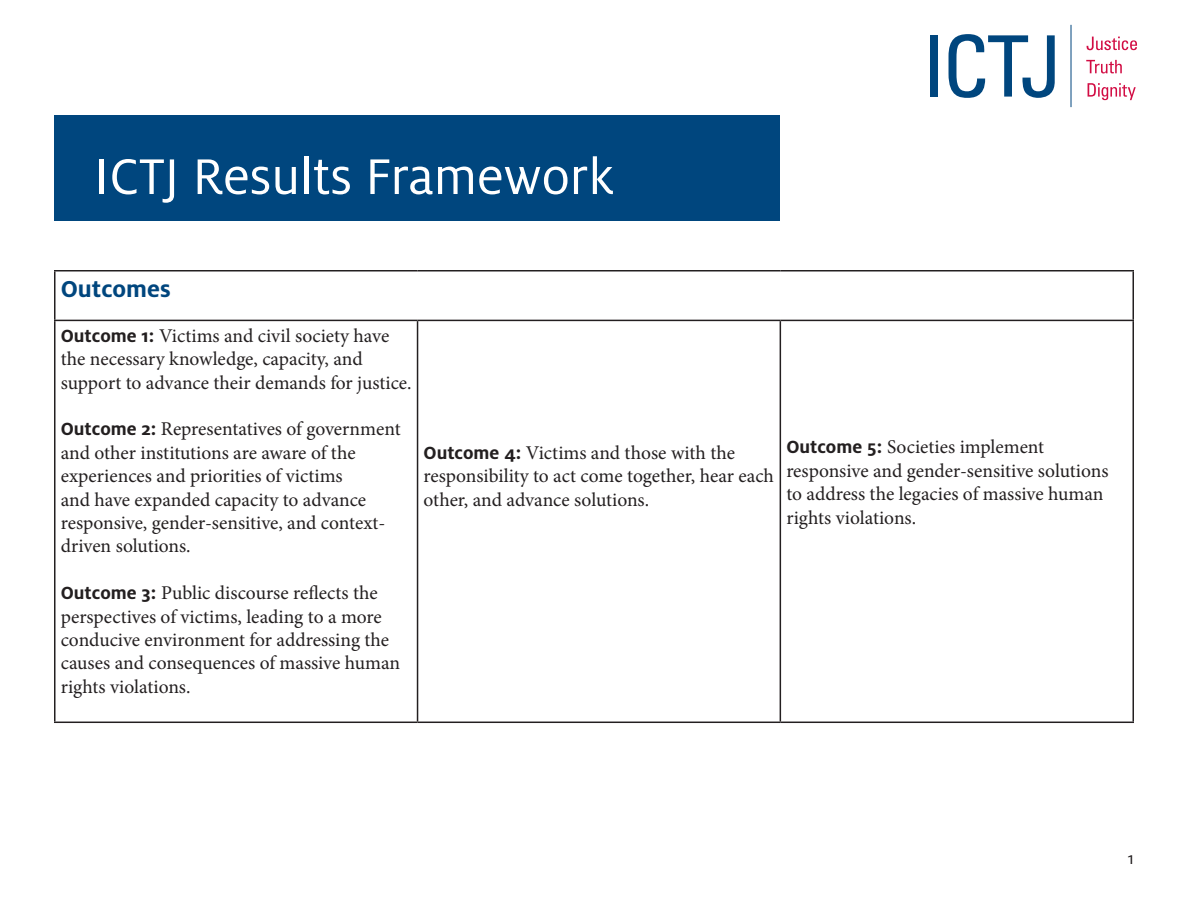
<style>
.page{position:relative;width:1188px;height:918px;background:#fff}
.page>*{position:absolute;margin:0;border:0;box-sizing:border-box;transform-origin:0 0}
.Photo_Caption_-_Text{font:55.5px "Milo OT";color:#fff}
.headline{font:700 25.5px "Milo OT";color:#00467e}
.t1{font:19.5px/23.4px "Minion Pro";color:#231f20}
.t2{font:18px "Milo OT";color:#231f20}
.s1{font-family:"Milo OT";font-weight:700}
</style>
<div class="page">
<div style="left:930px;top:35px;width:8px;height:62px;background:#00467e"></div>
<svg style="left:949px;top:34px;width:106px;height:64px"></svg>
<hr style="left:1071px;top:25px;width:1px;height:82px;background:#00467e">
<svg style="left:1087px;top:37px;width:50px;height:13px"></svg>
<svg style="left:1086px;top:60px;width:36px;height:13px"></svg>
<svg style="left:1088px;top:83px;width:48px;height:17px"></svg>
<div style="left:54px;top:116px;width:725px;height:105px;background:#00467e"></div>
<hr style="left:54px;top:270px;width:364px;height:2px;background:#231f20">
<hr style="left:54px;top:272px;width:2px;height:48px;background:#231f20">
<hr style="left:418px;top:270px;width:362px;height:2px;background:#231f20">
<hr style="left:780px;top:270px;width:354px;height:2px;background:#231f20">
<hr style="left:1132px;top:272px;width:2px;height:48px;background:#231f20">
<hr style="left:54px;top:320px;width:364px;height:1px;background:#231f20">
<hr style="left:54px;top:321px;width:2px;height:401px;background:#231f20">
<hr style="left:418px;top:320px;width:362px;height:1px;background:#231f20">
<hr style="left:417px;top:321px;width:1px;height:401px;background:#231f20">
<hr style="left:780px;top:320px;width:354px;height:1px;background:#231f20">
<hr style="left:780px;top:321px;width:1px;height:401px;background:#231f20">
<hr style="left:1132px;top:321px;width:2px;height:401px;background:#231f20">
<hr style="left:54px;top:722px;width:364px;height:1px;background:#231f20">
<hr style="left:418px;top:722px;width:362px;height:1px;background:#231f20">
<hr style="left:780px;top:722px;width:354px;height:1px;background:#231f20">
<p class="Photo_Caption_-_Text" style="left:94px;top:147px;width:521px">ICTJ Results Framework</p>
<p class="headline" style="left:61px;top:275px;width:111px">Outcomes</p>
<p class="t1" style="left:61px;top:324px;width:352px"><span class="s1">Outcome 1:</span> Victims and civil society have the necessary knowledge, capacity, and support to advance their demands for justice.</p>
<p class="t1" style="left:61px;top:418px;width:341px"><span class="s1">Outcome 2:</span> Representatives of government and other institutions are aware of the experiences and priorities of victims<br>and have expanded capacity to advance responsive, gender-sensitive, and context&shy;driven solutions.</p>
<p class="t1" style="left:61px;top:581px;width:341px"><span class="s1">Outcome 3:</span> Public discourse reflects the perspectives of victims, leading to a more conducive environment for addressing the causes and consequences of massive human rights violations.</p>
<p class="t1" style="left:424px;top:441px;width:352px"><span class="s1">Outcome 4:</span> Victims and those with the responsibility to act come together, hear each other, and advance solutions.</p>
<p class="t1" style="left:786px;top:436px;width:324px"><span class="s1">Outcome 5:</span> Societies implement responsive and gender-sensitive solutions to address the legacies of massive human rights violations.</p>
<p class="t2" style="left:1128px;top:848px;width:8px">1</p>
</div>
